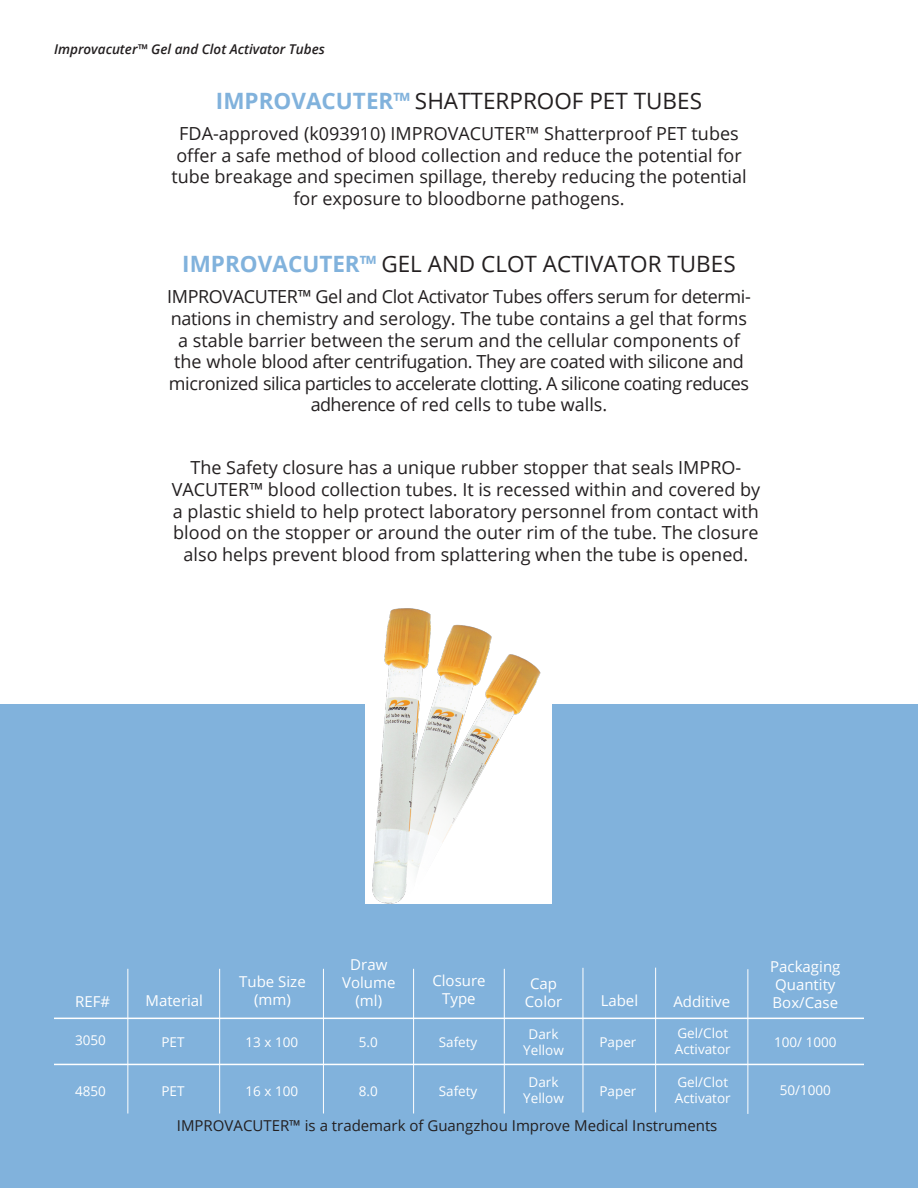
<style>
.page{position:relative;width:918px;height:1188px;background:#fff}
.page>*{position:absolute;margin:0;border:0;box-sizing:border-box;transform-origin:0 0}
.t1{font:22.5px "Open Sans";color:#231f20}
.t2{font:18px/21.6px "Open Sans";color:#231f20;text-align:center}
.t3{font:18px/21.6px "Open Sans";letter-spacing:-.02em;color:#231f20;text-align:center}
.t4{font:15px "Open Sans";color:#fff}
.t5{font:15px "Open Sans";color:#231f20}
.t6{font:13.5px "Open Sans";color:#fff}
.t7{font:italic 600 13.5px "Open Sans";color:#231f20}
.s1{font-weight:700;color:#81b2dc}
</style>
<div class="page">
<div style="left:0;top:704px;width:918px;height:484px;background:#81b2dc"></div>
<hr style="left:54px;top:1018px;width:810px;height:1px;background:#fff">
<hr style="left:54px;top:1064px;width:810px;height:1px;background:#fff">
<hr style="left:219px;top:969px;width:1px;height:145px;background:#fff">
<hr style="left:323px;top:969px;width:1px;height:145px;background:#fff">
<hr style="left:128px;top:969px;width:1px;height:145px;background:#fff">
<hr style="left:413px;top:969px;width:1px;height:145px;background:#fff">
<hr style="left:504px;top:969px;width:1px;height:145px;background:#fff">
<hr style="left:583px;top:968px;width:1px;height:145px;background:#fff">
<hr style="left:655px;top:968px;width:1px;height:144px;background:#fff">
<hr style="left:748px;top:969px;width:1px;height:145px;background:#fff">
<img style="left:365px;top:608px;width:187px;height:296px">
<p class="t7" style="left:54px;top:40px;width:272px">Improvacuter™ Gel and Clot Activator Tubes</p>
<p class="t1" style="left:216px;top:85px;width:488px"><span class="s1">IMPROVACUTER™</span> SHATTERPROOF PET TUBES</p>
<p class="t2" style="left:171px;top:122px;width:577px">FDA-approved (k093910) IMPROVACUTER™ Shatterproof PET tubes offer a safe method of blood collection and reduce the potential for tube breakage and specimen spillage, thereby reducing the potential for exposure to bloodborne pathogens.</p>
<p class="t1" style="left:182px;top:248px;width:555px"><span class="s1">IMPROVACUTER™</span> GEL AND CLOT ACTIVATOR TUBES</p>
<p class="t3" style="left:167px;top:286px;width:585px">IMPROVACUTER™ Gel and Clot Activator Tubes offers serum for determi&shy;nations in chemistry and serology. The tube contains a gel that forms a stable barrier between the serum and the cellular components of the whole blood after centrifugation. They are coated with silicone and micronized silica particles to accelerate clotting. A silicone coating reduces adherence of red cells to tube walls.</p>
<p class="t2" style="left:172px;top:457px;width:590px">The Safety closure has a unique rubber stopper that seals IMPRO-VACUTER™ blood collection tubes. It is recessed within and covered by a plastic shield to help protect laboratory personnel from contact with blood on the stopper or around the outer rim of the tube. The closure also helps prevent blood from splattering when the tube is opened.</p>
<p class="t4" style="left:75px;top:991px;width:37px">REF#</p>
<p class="t6" style="left:75px;top:1031px;width:32px">3050</p>
<p class="t6" style="left:75px;top:1081px;width:32px">4850</p>
<p class="t4" style="left:146px;top:991px;width:59px">Material</p>
<p class="t6" style="left:161px;top:1033px;width:25px">PET</p>
<p class="t6" style="left:161px;top:1081px;width:25px">PET</p>
<p class="t4" style="left:239px;top:971px;width:68px">Tube Size</p>
<p class="t4" style="left:254px;top:989px;width:38px">(mm)</p>
<p class="t6" style="left:245px;top:1032px;width:54px">13 x 100</p>
<p class="t6" style="left:245px;top:1081px;width:54px">16 x 100</p>
<p class="t4" style="left:350px;top:954px;width:39px">Draw</p>
<p class="t4" style="left:342px;top:972px;width:55px">Volume</p>
<p class="t4" style="left:356px;top:990px;width:28px">(ml)</p>
<p class="t6" style="left:359px;top:1032px;width:21px">5.0</p>
<p class="t6" style="left:359px;top:1081px;width:21px">8.0</p>
<p class="t4" style="left:432px;top:970px;width:55px">Closure</p>
<p class="t4" style="left:442px;top:988px;width:35px">Type</p>
<p class="t6" style="left:439px;top:1032px;width:40px">Safety</p>
<p class="t6" style="left:439px;top:1081px;width:40px">Safety</p>
<p class="t4" style="left:530px;top:973px;width:28px">Cap</p>
<p class="t4" style="left:525px;top:991px;width:39px">Color</p>
<p class="t4" style="left:601px;top:990px;width:39px">Label</p>
<p class="t4" style="left:673px;top:991px;width:58px">Additive</p>
<p class="t6" style="left:529px;top:1025px;width:31px">Dark</p>
<p class="t6" style="left:523px;top:1041px;width:42px">Yellow</p>
<p class="t6" style="left:677px;top:1024px;width:52px">Gel/Clot</p>
<p class="t6" style="left:675px;top:1040px;width:57px">Activator</p>
<p class="t6" style="left:599px;top:1032px;width:38px">Paper</p>
<p class="t6" style="left:529px;top:1073px;width:31px">Dark</p>
<p class="t6" style="left:523px;top:1089px;width:42px">Yellow</p>
<p class="t6" style="left:599px;top:1081px;width:38px">Paper</p>
<p class="t6" style="left:677px;top:1073px;width:52px">Gel/Clot</p>
<p class="t6" style="left:675px;top:1089px;width:57px">Activator</p>
<p class="t5" style="left:177px;top:1115px;width:542px">IMPROVACUTER™ is a trademark of Guangzhou Improve Medical Instruments</p>
<p class="t4" style="left:770px;top:956px;width:72px">Packaging</p>
<p class="t4" style="left:775px;top:974px;width:62px">Quantity</p>
<p class="t4" style="left:773px;top:992px;width:67px">Box/Case</p>
<p class="t6" style="left:774px;top:1032px;width:64px">100/ 1000</p>
<p class="t6" style="left:780px;top:1081px;width:53px">50/1000</p>
</div>
